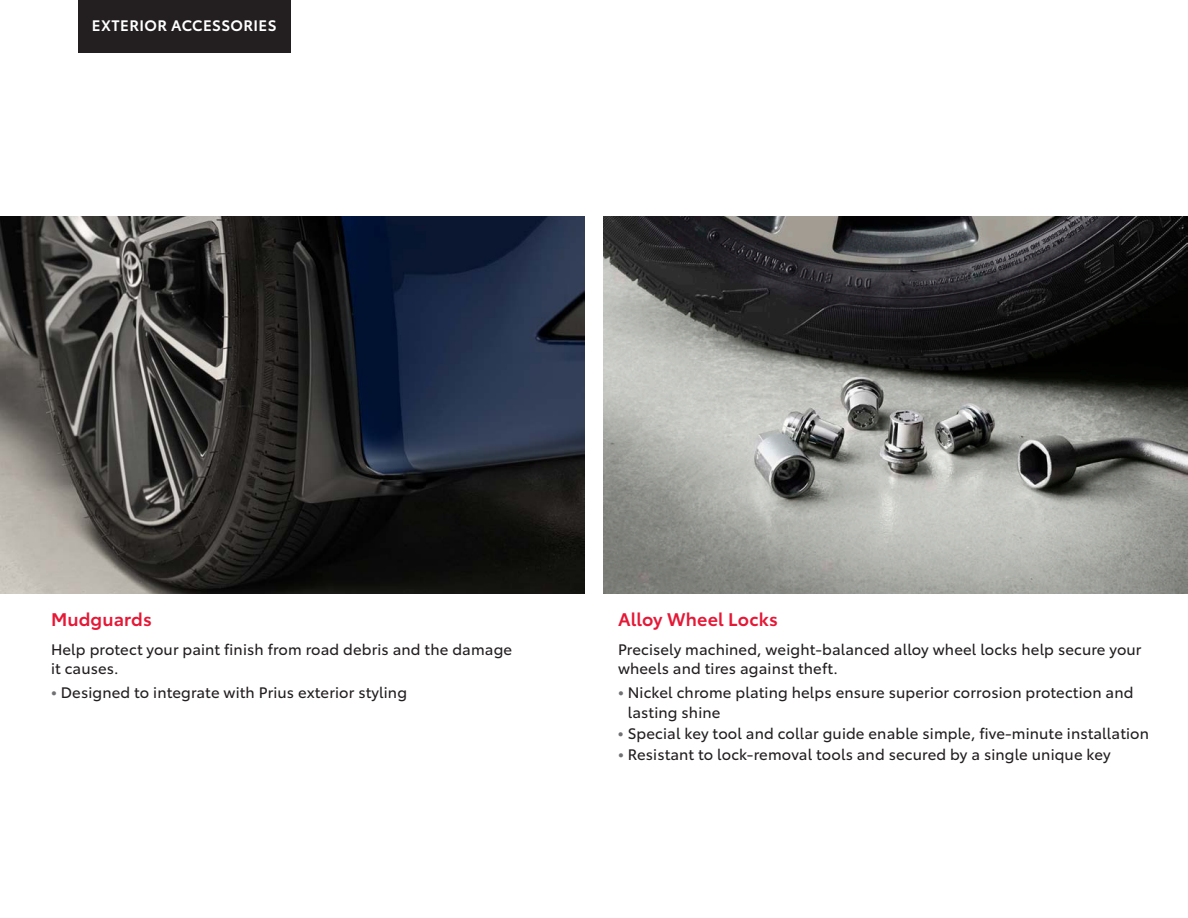
<style>
.page{position:relative;width:1188px;height:918px;background:#fff}
.page>*{position:absolute;margin:0;border:0;box-sizing:border-box;transform-origin:0 0}
._2019_Product_Name_1{font:600 18px "Toyota Type";letter-spacing:.01em;color:#e51836}
._2019_BODY_COPY_Bull{font:15px/19.5px "Toyota Type";letter-spacing:.01em;color:#231f20}
._2019_BODY_COPY{font:15px/19.5px "Toyota Type";letter-spacing:.01em;color:#231f20}
.t1{font:600 15px "Toyota Type";letter-spacing:.025em;color:#fff}
.s1{font-weight:700;color:#717074}
</style>
<div class="page">
<img style="left:603px;top:216px;width:585px;height:378px">
<img style="left:0;top:216px;width:585px;height:378px">
<div style="left:78px;top:0;width:212px;height:52px;background:#231f20"></div>
<p class="t1" style="left:92px;top:14px;width:186px">EXTERIOR ACCESSORIES</p>
<p class="_2019_Product_Name_1" style="left:51px;top:606px;width:102px">Mudguards</p>
<p class="_2019_BODY_COPY" style="left:51px;top:638px;width:463px">Help protect your paint finish from road debris and the damage it causes.</p>
<p class="_2019_BODY_COPY_Bull" style="left:51px;top:682px;width:358px"><span class="s1">•</span> Designed to integrate with Prius exterior styling</p>
<p class="_2019_Product_Name_1" style="left:618px;top:606px;width:161px">Alloy Wheel Locks</p>
<p class="_2019_BODY_COPY" style="left:618px;top:638px;width:525px">Precisely machined, weight-balanced alloy wheel locks help secure your wheels and tires against theft.</p>
<p class="_2019_BODY_COPY_Bull" style="left:628px;top:682px;width:507px;text-indent:-10px"><span class="s1">•</span> Nickel chrome plating helps ensure superior corrosion protection and lasting shine</p>
<p class="_2019_BODY_COPY_Bull" style="left:618px;top:722px;width:533px"><span class="s1">•</span> Special key tool and collar guide enable simple, five-minute installation</p>
<p class="_2019_BODY_COPY_Bull" style="left:618px;top:743px;width:494px"><span class="s1">•</span> Resistant to lock-removal tools and secured by a single unique key</p>
</div>
